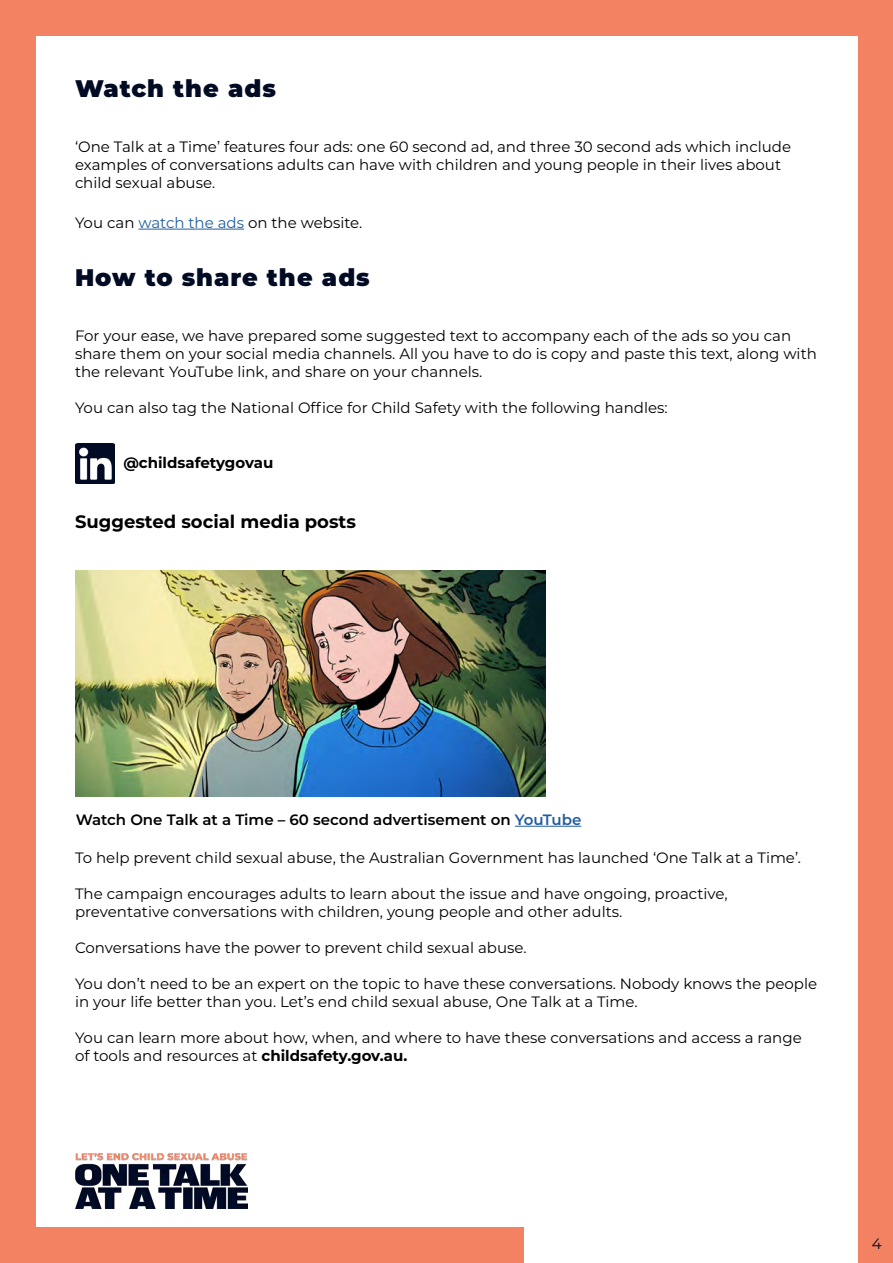
<style>
.page{position:relative;width:893px;height:1263px;background:#fff}
.page>*{position:absolute;margin:0;border:0;box-sizing:border-box;transform-origin:0 0}
.t1{font:900 24px "Montserrat";letter-spacing:.04em;color:#010b24}
.t2{font:700 18px "Montserrat";color:#000}
.t3{font:15px/18px "Montserrat";color:#000}
.t4{font:600 15px "Montserrat";color:#000}
.t5{font:700 15px "Montserrat";color:#000}
.t6{font:15px "Montserrat";color:#010b24}
.s1{color:#215e9e}
.s2{font-weight:700}
</style>
<div class="page">
<div style="left:0;top:0;width:35px;height:1263px;background:#f38263"></div>
<div style="left:858px;top:0;width:35px;height:1263px;background:#f38263"></div>
<div style="left:0;top:0;width:893px;height:36px;background:#f38263"></div>
<div style="left:1px;top:1227px;width:523px;height:36px;background:#f38263"></div>
<hr style="left:138px;top:229px;width:106px;height:1px;background:#215e9e">
<img style="left:75px;top:443px;width:40px;height:41px">
<img style="left:76px;top:571px;width:470px;height:225px">
<img style="left:76px;top:1154px;width:171px;height:55px">
<hr style="left:515px;top:826px;width:66px;height:1px;background:#215e9e">
<h1 class="t1" style="left:75px;top:70px;width:203px">Watch the ads</h1>
<p class="t3" style="left:75px;top:137px;width:718px">‘One Talk at a Time’ features four ads: one 60 second ad, and three 30 second ads which include examples of conversations adults can have with children and young people in their lives about child sexual abuse.</p>
<p class="t3" style="left:75px;top:213px;width:289px">You can <span class="s1">watch the ads</span> on the website.</p>
<h1 class="t1" style="left:75px;top:260px;width:296px">How to share the ads</h1>
<p class="t3" style="left:75px;top:327px;width:743px">For your ease, we have prepared some suggested text to accompany each of the ads so you can share them on your social media channels. All you have to do is copy and paste this text, along with the relevant YouTube link, and share on your channels.</p>
<p class="t3" style="left:75px;top:399px;width:594px">You can also tag the National Office for Child Safety with the following handles:</p>
<p class="t5" style="left:123px;top:452px;width:151px">@childsafetygovau</p>
<p class="t2" style="left:75px;top:509px;width:282px">Suggested social media posts</p>
<p class="t4" style="left:76px;top:809px;width:507px">Watch One Talk at a Time – 60 second advertisement on <span class="s1">YouTube</span></p>
<p class="t3" style="left:75px;top:848px;width:728px">To help prevent child sexual abuse, the Australian Government has launched ‘One Talk at a Time’.</p>
<p class="t3" style="left:75px;top:884px;width:654px">The campaign encourages adults to learn about the issue and have ongoing, proactive, preventative conversations with children, young people and other adults.</p>
<p class="t3" style="left:75px;top:938px;width:453px">Conversations have the power to prevent child sexual abuse.</p>
<p class="t3" style="left:75px;top:974px;width:744px">You don’t need to be an expert on the topic to have these conversations. Nobody knows the people in your life better than you. Let’s end child sexual abuse, One Talk at a Time.</p>
<p class="t3" style="left:75px;top:1028px;width:728px">You can learn more about how, when, and where to have these conversations and access a range of tools and resources at <span class="s2">childsafety.gov.au.</span></p>
<p class="t6" style="left:872px;top:1233px;width:11px">4</p>
</div>
